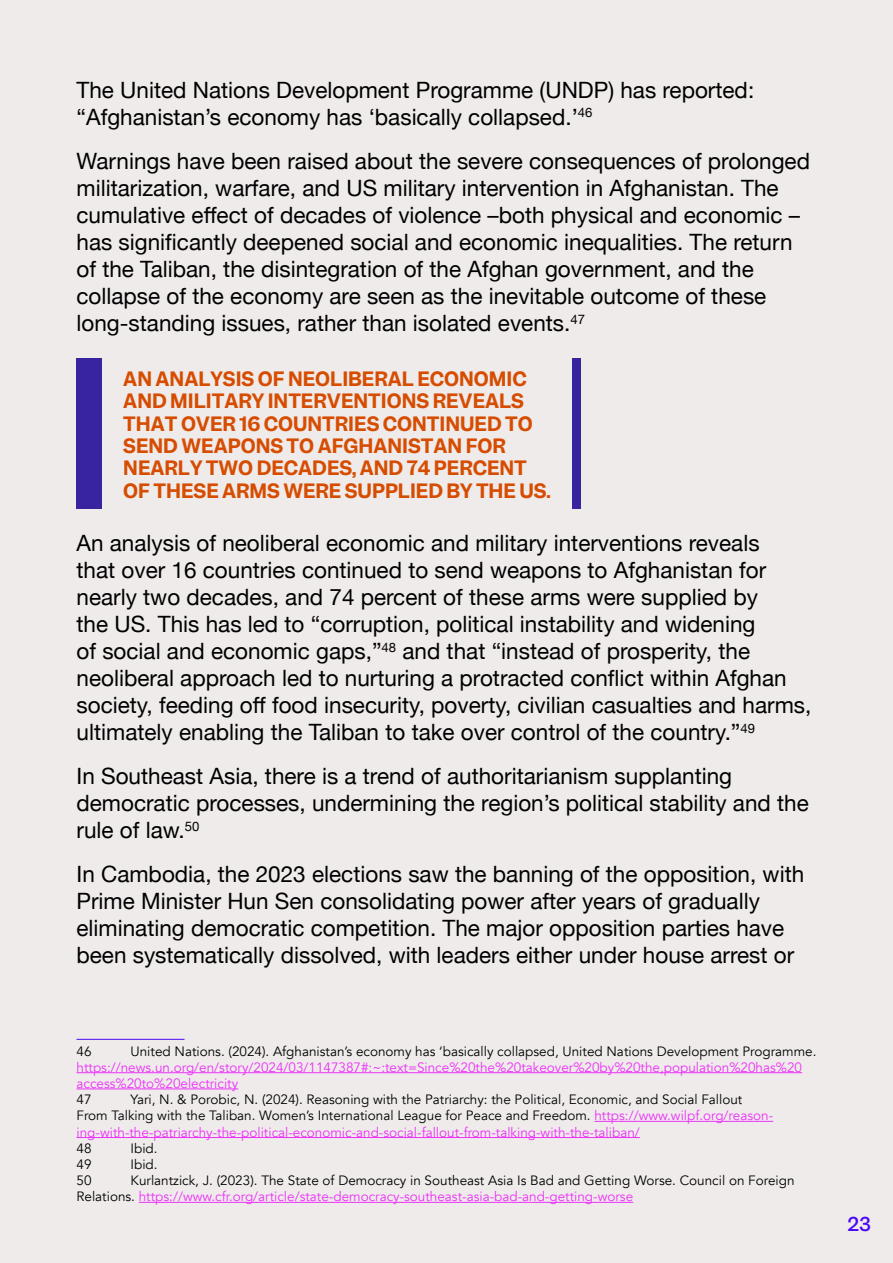
<style>
.page{position:relative;width:893px;height:1263px;background:#f0ebeb}
.page>*{position:absolute;margin:0;border:0;box-sizing:border-box;transform-origin:0 0}
.t1{font:22.5px/27px "Helvetica Neue";color:#000}
.t2{font:600 18.6px/22.4px "Garnett";color:#d64d01}
.t3{font:500 18px "Garnett";color:#4a0af5}
.t4{font:13.5px/16.2px "Avenir";color:#000}
.t5{font:13.5px/16.2px "Avenir";color:#ea32f7}
.s1{color:#ea32f7}
</style>
<div class="page">
<hr style="left:77px;top:1039px;width:108px;height:1px;background:#4a0af5">
<hr style="left:77px;top:1072px;width:725px;height:1px;background:#ea32f7">
<hr style="left:77px;top:1088px;width:161px;height:1px;background:#ea32f7">
<hr style="left:594px;top:1121px;width:179px;height:1px;background:#ea32f7">
<hr style="left:77px;top:1137px;width:563px;height:1px;background:#ea32f7">
<hr style="left:139px;top:1202px;width:494px;height:1px;background:#ea32f7">
<div style="left:77px;top:358px;width:25px;height:151px;background:#38249e"></div>
<div style="left:572px;top:358px;width:9px;height:151px;background:#38249e"></div>
<p class="t1" style="left:77px;top:78px;width:679px">The United Nations Development Programme (UNDP) has reported: “Afghanistan’s economy has ‘basically collapsed.’<sup>46</sup></p>
<p class="t1" style="left:77px;top:149px;width:735px">Warnings have been raised about the severe consequences of prolonged militarization, warfare, and US military intervention in Afghanistan. The cumulative effect of decades of violence –both physical and economic – has significantly deepened social and economic inequalities. The return of the Taliban, the disintegration of the Afghan government, and the collapse of the economy are seen as the inevitable outcome of these long-standing issues, rather than isolated events.<sup>47</sup></p>
<p class="t2" style="left:123px;top:368px;width:429px">AN ANALYSIS OF NEOLIBERAL ECONOMIC AND MILITARY INTERVENTIONS REVEALS THAT OVER 16 COUNTRIES CONTINUED TO SEND WEAPONS TO AFGHANISTAN FOR NEARLY TWO DECADES, AND 74 PERCENT OF THESE ARMS WERE SUPPLIED BY THE US.</p>
<p class="t1" style="left:77px;top:531px;width:736px">An analysis of neoliberal economic and military interventions reveals<br>that over 16 countries continued to send weapons to Afghanistan for nearly two decades, and 74 percent of these arms were supplied by<br>the US. This has led to “corruption, political instability and widening<br>of social and economic gaps,”<sup>48</sup> and that “instead of prosperity, the neoliberal approach led to nurturing a protracted conflict within Afghan society, feeding off food insecurity, poverty, civilian casualties and harms, ultimately enabling the Taliban to take over control of the country.”<sup>49</sup></p>
<p class="t1" style="left:77px;top:764px;width:734px">In Southeast Asia, there is a trend of authoritarianism supplanting democratic processes, undermining the region’s political stability and the rule of law.<sup>50</sup></p>
<p class="t1" style="left:77px;top:862px;width:729px">In Cambodia, the 2023 elections saw the banning of the opposition, with Prime Minister Hun Sen consolidating power after years of gradually eliminating democratic competition. The major opposition parties have been systematically dissolved, with leaders either under house arrest or</p>
<p class="t4" style="left:77px;top:1043px;width:17px">46</p>
<p class="t4" style="left:131px;top:1043px;width:687px">United Nations. (2024). Afghanistan’s economy has ‘basically collapsed, United Nations Development Programme.</p>
<p class="t5" style="left:77px;top:1059px;width:727px">https://news.un.org/en/story/2024/03/1147387#:~:text=Since%20the%20takeover%20by%20the,population%20has%20 access%20to%20electricity</p>
<p class="t4" style="left:77px;top:1091px;width:17px">47</p>
<p class="t4" style="left:77px;top:1091px;width:698px;text-indent:54px">Yari, N. &amp; Porobic, N. (2024). Reasoning with the Patriarchy: the Political, Economic, and Social Fallout<br>From Talking with the Taliban. Women’s International League for Peace and Freedom. <span class="s1">https://www.wilpf.org/reason&shy;ing-with-the-patriarchy-the-political-economic-and-social-fallout-from-talking-with-the-taliban/</span></p>
<p class="t4" style="left:77px;top:1140px;width:17px">48</p>
<p class="t4" style="left:131px;top:1140px;width:29px">Ibid.</p>
<p class="t4" style="left:77px;top:1156px;width:17px">49</p>
<p class="t4" style="left:131px;top:1156px;width:29px">Ibid.</p>
<p class="t4" style="left:77px;top:1172px;width:17px">50</p>
<p class="t4" style="left:77px;top:1172px;width:719px;text-indent:54px">Kurlantzick, J. (2023). The State of Democracy in Southeast Asia Is Bad and Getting Worse. Council on Foreign<br>Relations. <span class="s1">https://www.cfr.org/article/state-democracy-southeast-asia-bad-and-getting-worse</span></p>
<p class="t3" style="left:847px;top:1212px;width:25px">23</p>
</div>
